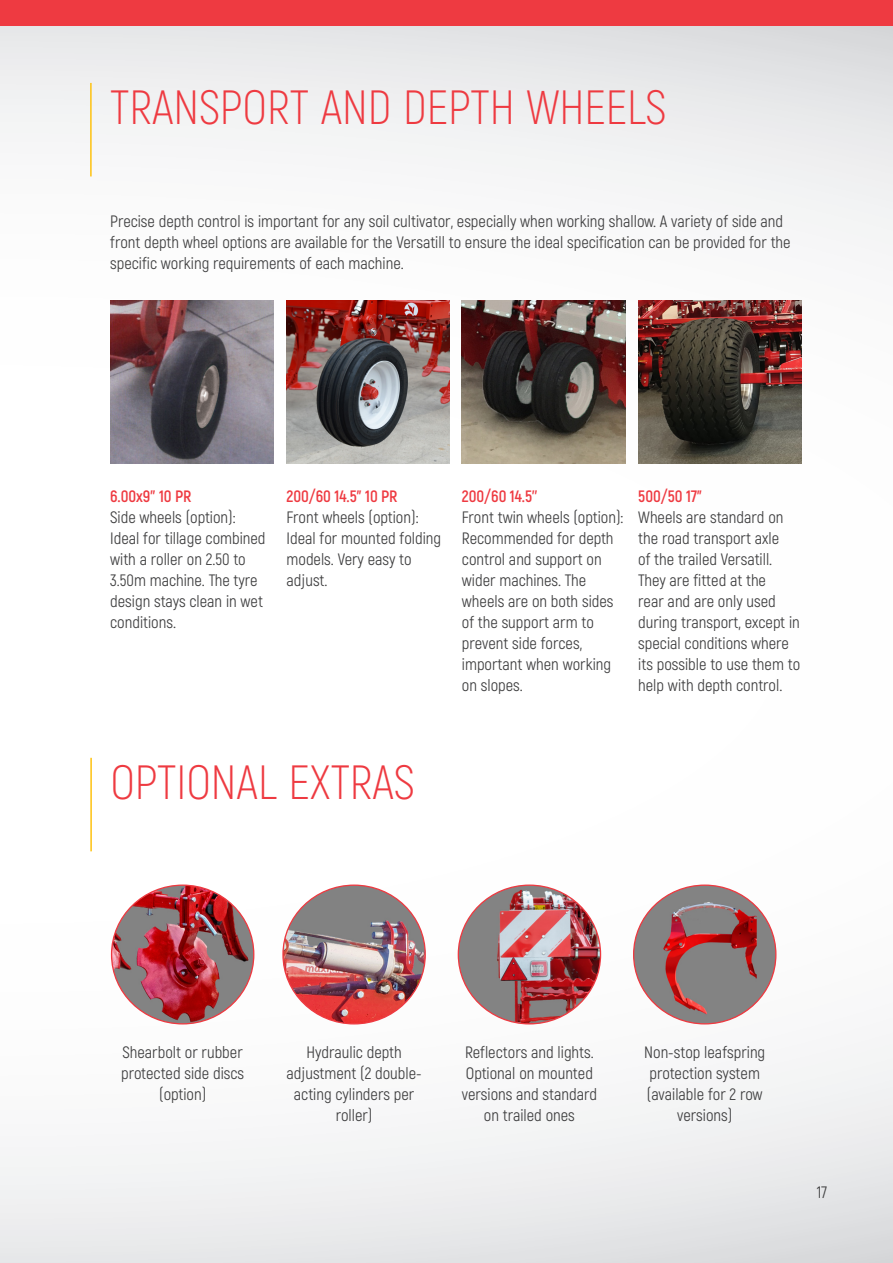
<style>
.page{position:relative;width:893px;height:1263px;background:#fff}
.page>*{position:absolute;margin:0;border:0;box-sizing:border-box;transform-origin:0 0}
.t1{font:300 48px "Akrobat";color:#ee3a41}
.ESPANOL{font:16.5px/21px "Akrobat";color:#3e3e3f}
.ESPANOL-2{font:700 16.5px "Akrobat";color:#ee3a41}
</style>
<div class="page">
<img style="left:0;top:26px;width:893px;height:1237px">
<div style="left:0;top:0;width:893px;height:26px;background:#ee3a41"></div>
<img style="left:462px;top:300px;width:163px;height:163px">
<img style="left:110px;top:300px;width:163px;height:163px">
<img style="left:638px;top:300px;width:164px;height:163px">
<img style="left:287px;top:300px;width:163px;height:163px">
<hr style="left:90px;top:83px;width:2px;height:93px;background:#fec210">
<img style="left:458px;top:885px;width:142px;height:139px">
<img style="left:283px;top:885px;width:142px;height:139px">
<img style="left:112px;top:885px;width:142px;height:139px">
<div style="left:634px;top:885px;width:142px;height:139px;background:#838383;border-radius:50%"></div>
<img style="left:639px;top:892px;width:118px;height:128px">
<hr style="left:90px;top:758px;width:2px;height:93px;background:#fec210">
<p class="t1" style="left:110px;top:79px;width:558px">TRANSPORT AND DEPTH WHEELS</p>
<p class="ESPANOL" style="left:110px;top:211px;width:682px">Precise depth control is important for any soil cultivator, especially when working shallow. A variety of side and front depth wheel options are available for the Versatill to ensure the ideal specification can be provided for the specific working requirements of each machine.</p>
<p class="ESPANOL-2" style="left:110px;top:486px;width:83px">6.00x9’’ 10 PR</p>
<p class="ESPANOL" style="left:110px;top:507px;width:157px">Side wheels (option):<br>Ideal for tillage combined with a roller on 2.50 to<br>3.50m machine. The tyre design stays clean in wet conditions.</p>
<p class="ESPANOL-2" style="left:287px;top:486px;width:113px">200/60 14.5” 10 PR</p>
<p class="ESPANOL" style="left:287px;top:507px;width:156px">Front wheels (option):<br>Ideal for mounted folding models. Very easy to adjust.</p>
<p class="ESPANOL-2" style="left:462px;top:486px;width:77px">200/60 14.5’’</p>
<p class="ESPANOL" style="left:462px;top:507px;width:163px">Front twin wheels (option):<br>Recommended for depth control and support on wider machines. The wheels are on both sides of the support arm to prevent side forces, important when working on slopes.</p>
<p class="ESPANOL-2" style="left:638px;top:486px;width:65px">500/50 17”</p>
<p class="ESPANOL" style="left:638px;top:507px;width:163px">Wheels are standard on the road transport axle<br>of the trailed Versatill.<br>They are fitted at the<br>rear and are only used during transport, except in special conditions where its possible to use them to help with depth control.</p>
<p class="t1" style="left:110px;top:754px;width:306px">OPTIONAL EXTRAS</p>
<p class="ESPANOL" style="left:121px;top:1041px;width:125px;text-align:center">Shearbolt or rubber protected side discs (option)</p>
<p class="ESPANOL" style="left:644px;top:1042px;width:122px;text-align:center">Non-stop leafspring protection system (available for 2 row versions)</p>
<p class="ESPANOL" style="left:462px;top:1042px;width:137px;text-align:center">Reflectors and lights.<br>Optional on mounted versions and standard on trailed ones</p>
<p class="ESPANOL" style="left:287px;top:1042px;width:137px;text-align:center">Hydraulic depth adjustment (2 double&shy;acting cylinders per roller)</p>
<p class="ESPANOL" style="left:817px;top:1182px;width:12px">17</p>
</div>
